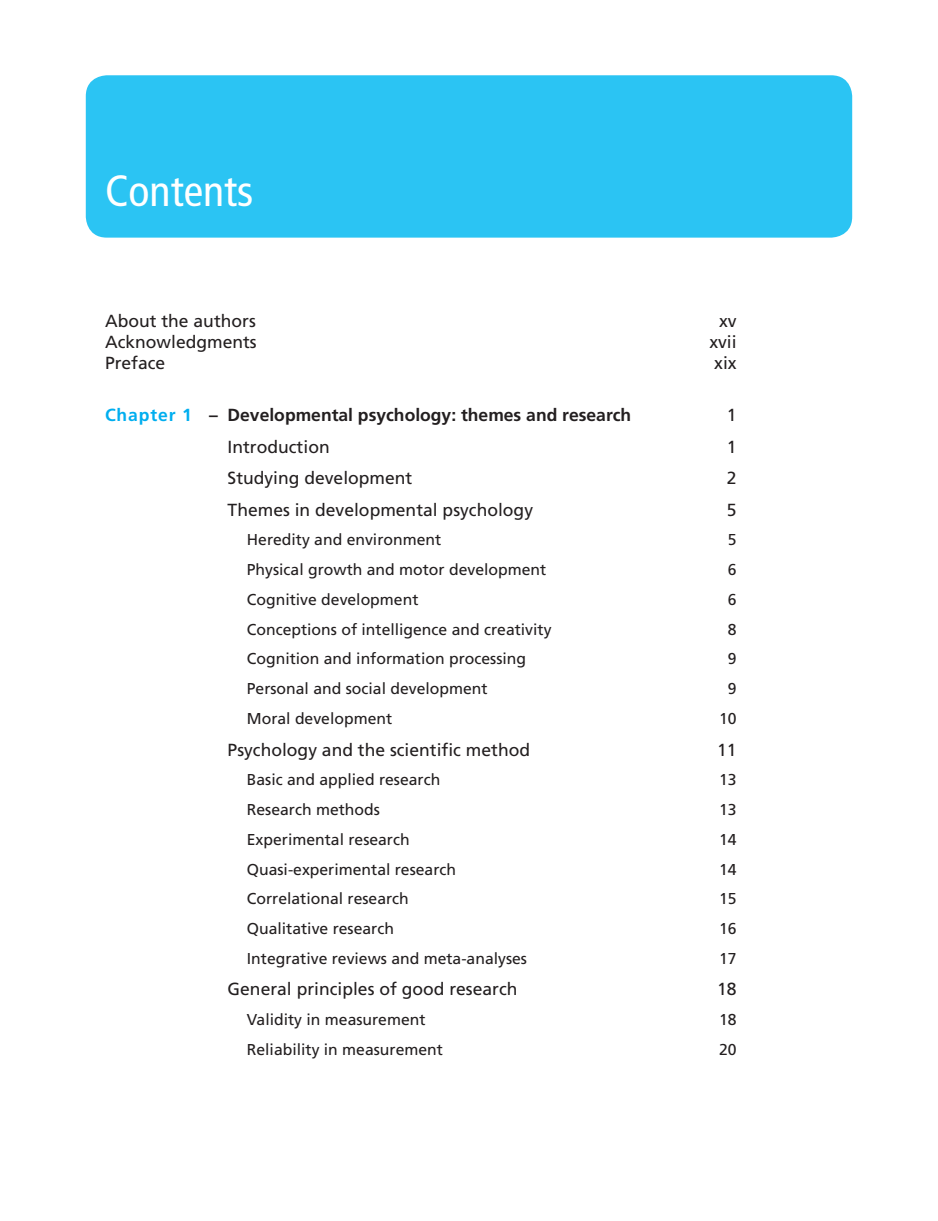
<style>
.page{position:relative;width:938px;height:1221px;background:#fff}
.page>*{position:absolute;margin:0;border:0;box-sizing:border-box;transform-origin:0 0}
.FM_T{font:condensed 43.75px "Frutiger LT Std";color:#fff}
.CO_H1{font:17.5px "Frutiger LT Std";color:#231f20}
.CO_CT{font:700 17.5px "Frutiger LT Std";color:#231f20}
.CO_FM{font:17.5px "Frutiger LT Std";color:#231f20}
.CO_CT-2{font:17.5px "Frutiger LT Std";color:#231f20}
.CO_H2{font:15.75px "Frutiger LT Std";color:#231f20}
.s1{color:#00aeef}
</style>
<div class="page">
<div style="left:86px;top:75px;width:766px;height:162px;background:#2bc4f3;border-radius:21px"></div>
<p class="FM_T" style="left:105px;top:165px;width:150px">Contents</p>
<p class="CO_FM" style="left:105px;top:310px;width:152px">About the authors</p>
<p class="CO_FM" style="left:719px;top:310px;width:19px">xv</p>
<p class="CO_FM" style="left:105px;top:331px;width:153px">Acknowledgments</p>
<p class="CO_FM" style="left:709px;top:331px;width:29px">xvii</p>
<p class="CO_FM" style="left:105px;top:352px;width:62px">Preface</p>
<p class="CO_FM" style="left:714px;top:352px;width:24px">xix</p>
<p class="CO_CT" style="left:105px;top:405px;width:528px"><span class="s1">Chapter 1</span> – Developmental psychology: themes and research</p>
<p class="CO_CT-2" style="left:727px;top:405px;width:11px">1</p>
<p class="CO_H1" style="left:227px;top:436px;width:104px">Introduction</p>
<p class="CO_H1" style="left:727px;top:436px;width:11px">1</p>
<p class="CO_H1" style="left:228px;top:468px;width:186px">Studying development</p>
<p class="CO_H1" style="left:727px;top:468px;width:11px">2</p>
<p class="CO_H1" style="left:228px;top:499px;width:307px">Themes in developmental psychology</p>
<p class="CO_H1" style="left:727px;top:499px;width:11px">5</p>
<p class="CO_H2" style="left:247px;top:530px;width:196px">Heredity and environment</p>
<p class="CO_H2" style="left:728px;top:530px;width:10px">5</p>
<p class="CO_H2" style="left:247px;top:560px;width:301px">Physical growth and motor development</p>
<p class="CO_H2" style="left:728px;top:560px;width:10px">6</p>
<p class="CO_H2" style="left:247px;top:590px;width:173px">Cognitive development</p>
<p class="CO_H2" style="left:728px;top:590px;width:10px">6</p>
<p class="CO_H2" style="left:247px;top:620px;width:306px">Conceptions of intelligence and creativity</p>
<p class="CO_H2" style="left:728px;top:620px;width:10px">8</p>
<p class="CO_H2" style="left:247px;top:649px;width:281px">Cognition and information processing</p>
<p class="CO_H2" style="left:728px;top:649px;width:10px">9</p>
<p class="CO_H2" style="left:247px;top:679px;width:242px">Personal and social development</p>
<p class="CO_H2" style="left:728px;top:679px;width:10px">9</p>
<p class="CO_H2" style="left:247px;top:709px;width:147px">Moral development</p>
<p class="CO_H2" style="left:719px;top:709px;width:19px">10</p>
<p class="CO_H1" style="left:228px;top:739px;width:304px">Psychology and the scientific method</p>
<p class="CO_H1" style="left:717px;top:739px;width:21px">11</p>
<p class="CO_H2" style="left:247px;top:770px;width:195px">Basic and applied research</p>
<p class="CO_H2" style="left:719px;top:770px;width:19px">13</p>
<p class="CO_H2" style="left:247px;top:800px;width:135px">Research methods</p>
<p class="CO_H2" style="left:719px;top:800px;width:19px">13</p>
<p class="CO_H2" style="left:247px;top:830px;width:164px">Experimental research</p>
<p class="CO_H2" style="left:719px;top:830px;width:19px">14</p>
<p class="CO_H2" style="left:247px;top:859px;width:211px">Quasi-experimental research</p>
<p class="CO_H2" style="left:719px;top:859px;width:19px">14</p>
<p class="CO_H2" style="left:247px;top:889px;width:163px">Correlational research</p>
<p class="CO_H2" style="left:719px;top:889px;width:19px">15</p>
<p class="CO_H2" style="left:247px;top:919px;width:149px">Qualitative research</p>
<p class="CO_H2" style="left:719px;top:919px;width:19px">16</p>
<p class="CO_H2" style="left:247px;top:949px;width:282px">Integrative reviews and meta-analyses</p>
<p class="CO_H2" style="left:719px;top:949px;width:19px">17</p>
<p class="CO_H1" style="left:228px;top:979px;width:291px">General principles of good research</p>
<p class="CO_H1" style="left:717px;top:979px;width:21px">18</p>
<p class="CO_H2" style="left:247px;top:1010px;width:180px">Validity in measurement</p>
<p class="CO_H2" style="left:719px;top:1010px;width:19px">18</p>
<p class="CO_H2" style="left:247px;top:1040px;width:198px">Reliability in measurement</p>
<p class="CO_H2" style="left:719px;top:1040px;width:19px">20</p>
</div>
